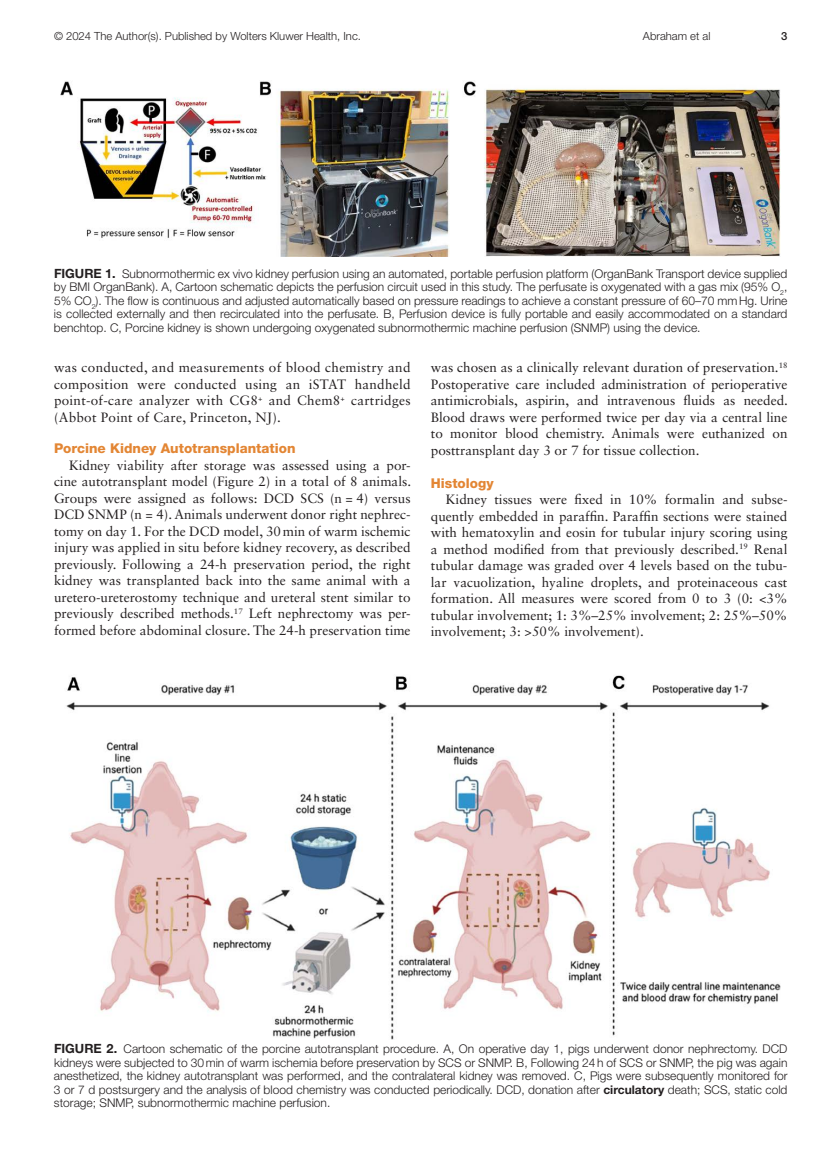
<style>
.page{position:relative;width:837px;height:1161px;background:#fff}
.page>*{position:absolute;margin:0;border:0;box-sizing:border-box;transform-origin:0 0}
.t1{font:13.5px/16.5px "Sabon LT Std";color:#231f20;text-align:justify}
.t2{font:800 13.5px "Helvetica Neue LT Std";color:#e38634}
.t3{font:300 12px/13.5px "Helvetica Neue LT Std";color:#231f20;text-align:justify}
.t4{font:300 11.25px "Helvetica Neue LT Std";color:#231f20}
.t5{font:500 11.25px "Helvetica Neue LT Std";color:#231f20}
.s1{font-weight:700;font-size:12.75px}
.s2{font-weight:700}
</style>
<div class="page">
<img style="left:61px;top:81px;width:720px;height:176px">
<img style="left:66px;top:675px;width:715px;height:365px">
<p class="t4" style="left:54px;top:29px;width:309px">© 2024 The Author(s). Published by Wolters Kluwer Health, Inc.</p>
<p class="t4" style="left:643px;top:29px;width:69px">Abraham et al</p>
<p class="t5" style="left:781px;top:29px;width:8px">3</p>
<p class="t3" style="left:54px;top:267px;width:735px"><span class="s1">FIGURE 1.</span> Subnormothermic ex vivo kidney perfusion using an automated, portable perfusion platform (OrganBank Transport device supplied by BMI OrganBank). A, Cartoon schematic depicts the perfusion circuit used in this study. The perfusate is oxygenated with a gas mix (95% O<sub>2</sub>, 5% CO<sub>2</sub>). The flow is continuous and adjusted automatically based on pressure readings to achieve a constant pressure of 60–70 mmHg. Urine is collected externally and then recirculated into the perfusate. B, Perfusion device is fully portable and easily accommodated on a standard benchtop. C, Porcine kidney is shown undergoing oxygenated subnormothermic machine perfusion (SNMP) using the device.</p>
<p class="t1" style="left:54px;top:359px;width:358px">was conducted, and measurements of blood chemistry and composition were conducted using an iSTAT handheld point-of-care analyzer with CG8<sup>+</sup> and Chem8<sup>+</sup> cartridges (Abbot Point of Care, Princeton, NJ).</p>
<p class="t2" style="left:54px;top:440px;width:243px">Porcine Kidney Autotransplantation</p>
<p class="t1" style="left:54px;top:457px;width:359px;text-indent:15px">Kidney viability after storage was assessed using a por&shy;cine autotransplant model (Figure 2) in a total of 8 animals.<br>Groups were assigned as follows: DCD SCS (n = 4) versus DCD SNMP (n = 4). Animals underwent donor right nephrec&shy;tomy on day 1. For the DCD model, 30min of warm ischemic injury was applied in situ before kidney recovery, as described previously. Following a 24-h preservation period, the right kidney was transplanted back into the same animal with a uretero-ureterostomy technique and ureteral stent similar to previously described methods.<sup>17</sup> Left nephrectomy was per&shy;formed before abdominal closure. The 24-h preservation time</p>
<p class="t1" style="left:431px;top:359px;width:359px">was chosen as a clinically relevant duration of preservation.<sup>18<br></sup>Postoperative care included administration of perioperative antimicrobials, aspirin, and intravenous fluids as needed.<br>Blood draws were performed twice per day via a central line to monitor blood chemistry. Animals were euthanized on posttransplant day 3 or 7 for tissue collection.</p>
<p class="t2" style="left:431px;top:475px;width:64px">Histology</p>
<p class="t1" style="left:431px;top:491px;width:358px;text-indent:15px">Kidney tissues were fixed in 10% formalin and subse&shy;quently embedded in paraffin. Paraffin sections were stained with hematoxylin and eosin for tubular injury scoring using a method modified from that previously described.<sup>19</sup> Renal tubular damage was graded over 4 levels based on the tubu&shy;lar vacuolization, hyaline droplets, and proteinaceous cast formation. All measures were scored from 0 to 3 (0: &lt;3% tubular involvement; 1: 3%–25% involvement; 2: 25%–50% involvement; 3: &gt;50% involvement).</p>
<p class="t3" style="left:54px;top:1042px;width:735px"><span class="s1">FIGURE 2.</span> Cartoon schematic of the porcine autotransplant procedure. A, On operative day 1, pigs underwent donor nephrectomy. DCD kidneys were subjected to 30min of warm ischemia before preservation by SCS or SNMP. B, Following 24h of SCS or SNMP, the pig was again anesthetized, the kidney autotransplant was performed, and the contralateral kidney was removed. C, Pigs were subsequently monitored for 3 or 7 d postsurgery and the analysis of blood chemistry was conducted periodically. DCD, donation after <span class="s2">circulatory</span> death; SCS, static cold storage; SNMP, subnormothermic machine perfusion.</p>
</div>
